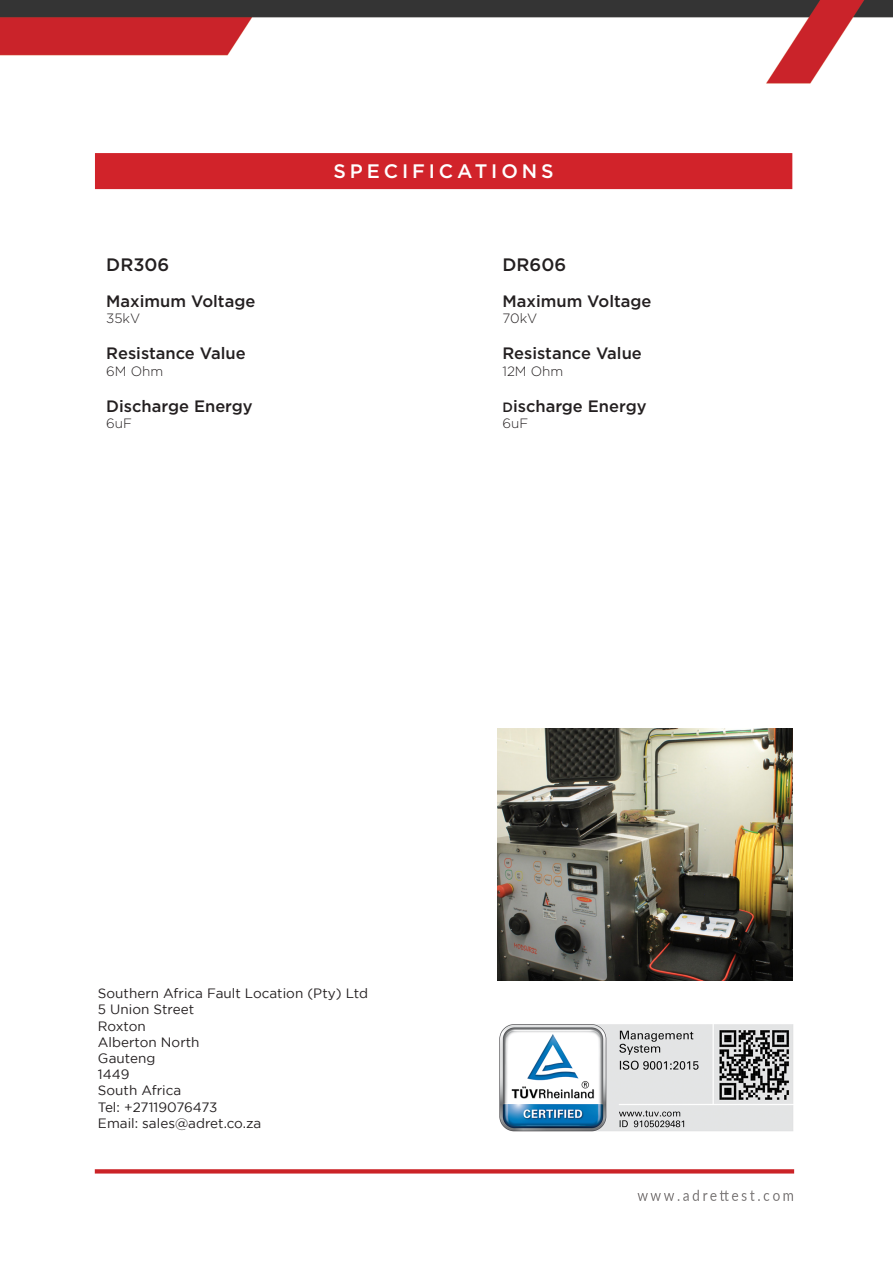
<style>
.page{position:relative;width:893px;height:1263px;background:#fff}
.page>*{position:absolute;margin:0;border:0;box-sizing:border-box;transform-origin:0 0}
.t1{font:500 19.5px "Gotham";letter-spacing:.2em;color:#fff}
.t2{font:500 18px "Gotham";color:#231f20}
.t3{font:500 16.5px "Gotham";color:#231f20}
.t4{font:13.5px "Gotham";color:#231f20}
.t5{font:300 13.5px "Gotham";color:#231f20}
.s1{font-size:13.5px}
</style>
<div class="page">
<img style="left:0;top:0;width:893px;height:1201px">
<div style="left:88px;top:345px;width:713px;height:44px;background:#fff"></div>
<div style="left:88px;top:956px;width:716px;height:43px;background:#fff"></div>
<div style="left:95px;top:153px;width:697px;height:36px;background:#d1232a;border:2px solid #d1232a"></div>
<img style="left:497px;top:728px;width:295px;height:252px">
<p class="t2" style="left:106px;top:253px;width:65px">DR306</p>
<p class="t3" style="left:106px;top:291px;width:151px">Maximum Voltage</p>
<p class="t5" style="left:106px;top:310px;width:36px">35kV</p>
<p class="t3" style="left:106px;top:343px;width:141px">Resistance Value</p>
<p class="t5" style="left:106px;top:362px;width:59px">6M Ohm</p>
<p class="t3" style="left:106px;top:395px;width:148px">Discharge Energy</p>
<p class="t5" style="left:106px;top:415px;width:27px">6uF</p>
<p class="t1" style="left:333px;top:158px;width:222px">SPECIFICATIONS</p>
<p class="t2" style="left:502px;top:253px;width:65px">DR606</p>
<p class="t3" style="left:502px;top:291px;width:151px">Maximum Voltage</p>
<p class="t5" style="left:502px;top:310px;width:36px">70kV</p>
<p class="t3" style="left:502px;top:343px;width:141px">Resistance Value</p>
<p class="t5" style="left:502px;top:362px;width:62px">12M Ohm</p>
<p class="t3" style="left:502px;top:395px;width:146px"><span class="s1">D</span>ischarge Energy</p>
<p class="t5" style="left:502px;top:415px;width:27px">6uF</p>
<p class="t4" style="left:98px;top:986px;width:272px">Southern Africa Fault Location (Pty) Ltd</p>
<p class="t4" style="left:98px;top:1002px;width:98px">5 Union Street</p>
<p class="t4" style="left:98px;top:1018px;width:49px">Roxton</p>
<p class="t4" style="left:98px;top:1034px;width:103px">Alberton North</p>
<p class="t4" style="left:98px;top:1051px;width:59px">Gauteng</p>
<p class="t4" style="left:98px;top:1067px;width:33px">1449</p>
<p class="t4" style="left:98px;top:1083px;width:85px">South Africa</p>
<p class="t4" style="left:98px;top:1099px;width:121px">Tel: +27119076473</p>
<p class="t4" style="left:98px;top:1115px;width:165px">Email: sales@adret.co.za</p>
</div>
